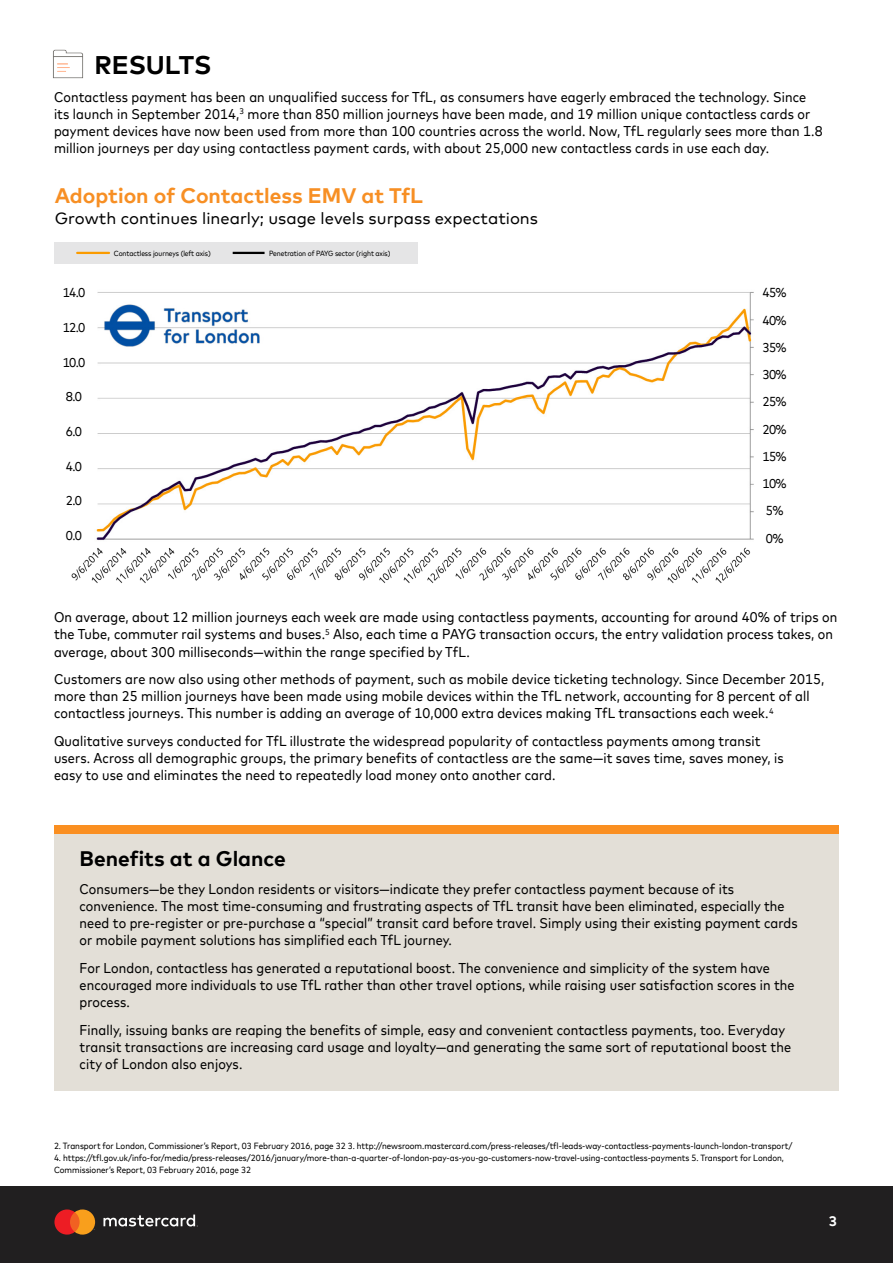
<style>
.page{position:relative;width:893px;height:1263px;background:#fff}
.page>*{position:absolute;margin:0;border:0;box-sizing:border-box;transform-origin:0 0}
.t1{font:700 25.5px "Mark Offc Pro";color:#000}
.t2{font:700 21px "Mark Offc Pro";color:#f78f24}
.t3{font:700 21px "Mark Offc Pro";color:#000}
.t4{font:16.5px "Mark Offc Pro";color:#000}
.t5{font:14.25px/17.1px "Mark For MC Nrw";letter-spacing:.01em;color:#000}
.t6{font:700 13.8px "Mark Offc Pro";color:#fff}
.t7{font:13.05px/27.3px "Mark For MC Nrw";letter-spacing:-.05em;color:#000}
.t8{font:9px/12px "Mark For MC Nrw";color:#000}
.t9{font:7.5px "Mark For MC Nrw";letter-spacing:-.01em;color:#000}
</style>
<div class="page">
<img style="left:53px;top:49px;width:31px;height:30px">
<div style="left:0;top:1187px;width:893px;height:76px;background:#211f20"></div>
<svg style="left:54px;top:1209px;width:41px;height:25px"></svg>
<svg style="left:103px;top:1214px;width:95px;height:12px"></svg>
<div style="left:54px;top:825px;width:785px;height:266px;background:#e3dfd7"></div>
<div style="left:54px;top:825px;width:785px;height:9px;background:#fa8f21"></div>
<img style="left:71px;top:547px;width:680px;height:36px">
<img style="left:96px;top:292px;width:658px;height:248px">
<div style="left:55px;top:242px;width:363px;height:22px;background:#e5e5e6"></div>
<hr style="left:77px;top:252px;width:32px;height:2px;background:#fa9b00">
<hr style="left:233px;top:252px;width:32px;height:2px;background:#000">
<h1 class="t1" style="left:94px;top:46px;width:118px">RESULTS</h1>
<p class="t5" style="left:54px;top:87px;width:770px">Contactless payment has been an unqualified success for TfL, as consumers have eagerly embraced the technology. Since its launch in September 2014,<sup>3</sup> more than 850 million journeys have been made, and 19 million unique contactless cards or payment devices have now been used from more than 100 countries across the world. Now, TfL regularly sees more than 1.8 million journeys per day using contactless payment cards, with about 25,000 new contactless cards in use each day.</p>
<h2 class="t2" style="left:55px;top:180px;width:370px">Adoption of Contactless EMV at TfL</h2>
<p class="t4" style="left:55px;top:206px;width:485px">Growth continues linearly; usage levels surpass expectations</p>
<p class="t9" style="left:114px;top:247px;width:98px">Contactless journeys (left axis)</p>
<p class="t9" style="left:269px;top:247px;width:123px">Penetration of PAYG sector (right axis)</p>
<p class="t7" style="left:63px;top:278px;width:24px">14.0</p>
<p class="t7" style="left:63px;top:313px;width:24px">12.0</p>
<p class="t7" style="left:63px;top:347px;width:24px">10.0</p>
<p class="t7" style="left:66px;top:382px;width:18px">8.0</p>
<p class="t7" style="left:66px;top:417px;width:18px">6.0</p>
<p class="t7" style="left:66px;top:451px;width:18px">4.0</p>
<p class="t7" style="left:66px;top:486px;width:18px">2.0</p>
<p class="t7" style="left:66px;top:521px;width:18px">0.0</p>
<p class="t7" style="left:762px;top:278px;width:26px">45%<br>40%<br>35%<br>30%<br>25%<br>20%<br>15%<br>10%<br>5%<br>0%</p>
<p class="t5" style="left:54px;top:608px;width:785px">On average, about 12 million journeys each week are made using contactless payments, accounting for around 40% of trips on the Tube, commuter rail systems and buses.<sup>5</sup> Also, each time a PAYG transaction occurs, the entry validation process takes, on average, about 300 milliseconds—within the range specified by TfL.</p>
<p class="t5" style="left:54px;top:669px;width:772px">Customers are now also using other methods of payment, such as mobile device ticketing technology. Since December 2015, more than 25 million journeys have been made using mobile devices within the TfL network, accounting for 8 percent of all contactless journeys. This number is adding an average of 10,000 extra devices making TfL transactions each week.<sup>4</sup></p>
<p class="t5" style="left:54px;top:731px;width:731px">Qualitative surveys conducted for TfL illustrate the widespread popularity of contactless payments among transit users. Across all demographic groups, the primary benefits of contactless are the same—it saves time, saves money, is easy to use and eliminates the need to repeatedly load money onto another card.</p>
<h2 class="t3" style="left:80px;top:843px;width:208px">Benefits at a Glance</h2>
<p class="t5" style="left:80px;top:879px;width:720px">Consumers—be they London residents or visitors—indicate they prefer contactless payment because of its convenience. The most time-consuming and frustrating aspects of TfL transit have been eliminated, especially the need to pre-register or pre-purchase a “special” transit card before travel. Simply using their existing payment cards or mobile payment solutions has simplified each TfL journey.</p>
<p class="t5" style="left:80px;top:958px;width:717px">For London, contactless has generated a reputational boost. The convenience and simplicity of the system have encouraged more individuals to use TfL rather than other travel options, while raising user satisfaction scores in the process.</p>
<p class="t5" style="left:80px;top:1020px;width:713px">Finally, issuing banks are reaping the benefits of simple, easy and convenient contactless payments, too. Everyday transit transactions are increasing card usage and loyalty—and generating the same sort of reputational boost the city of London also enjoys.</p>
<p class="t8" style="left:54px;top:1139px;width:740px">2. Transport for London, Commissioner’s Report, 03 February 2016, page 32 3. http://newsroom.mastercard.com/press-releases/tfl-leads-way-contactless-payments-launch-london-transport/</p>
<p class="t8" style="left:54px;top:1151px;width:731px">4. https://tfl.gov.uk/info-for/media/press-releases/2016/january/more-than-a-quarter-of-london-pay-as-you-go-customers-now-travel-using-contactless-payments 5. Transport for London,<br>Commissioner’s Report, 03 February 2016, page 32</p>
<p class="t6" style="left:829px;top:1211px;width:10px">3</p>
</div>
